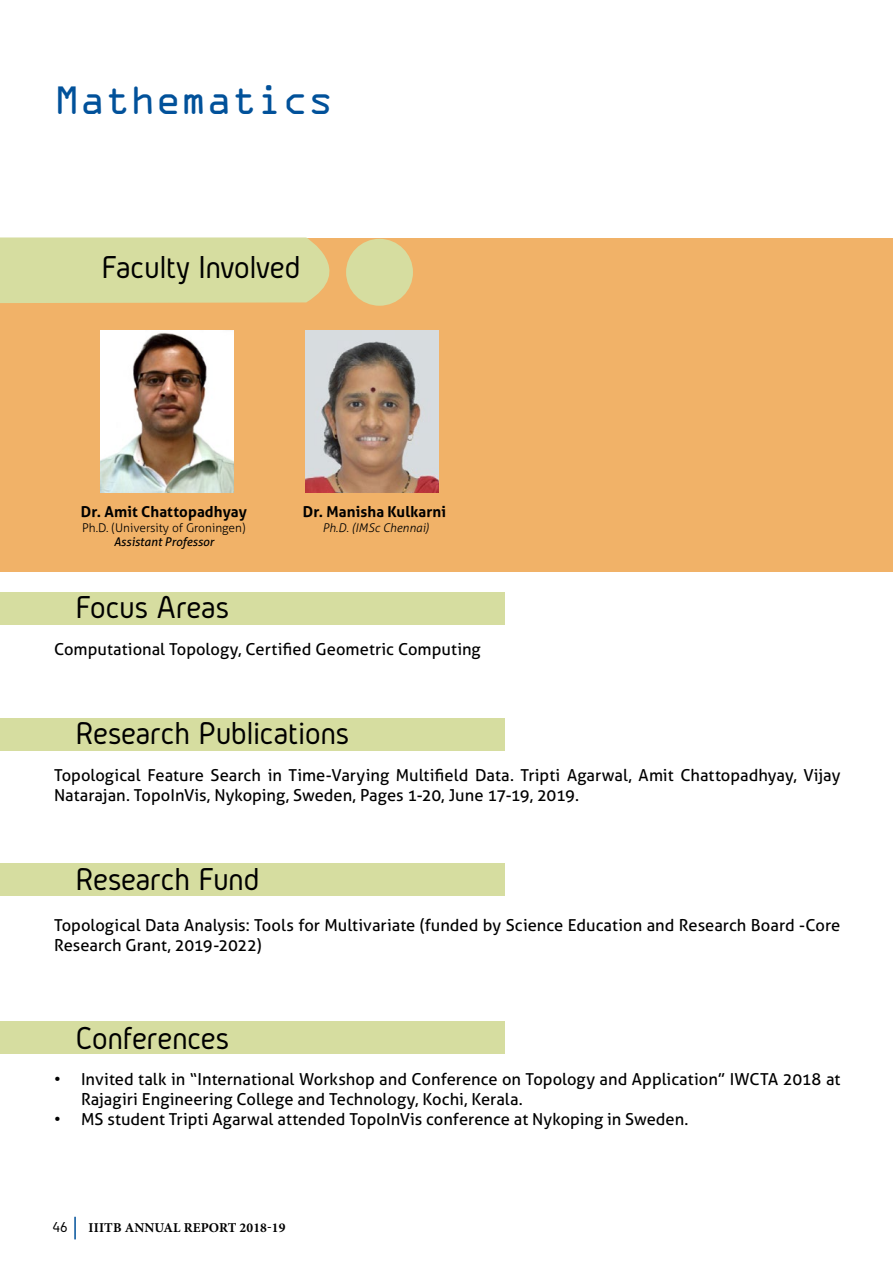
<style>
.page{position:relative;width:893px;height:1263px;background:#fff}
.page>*{position:absolute;margin:0;border:0;box-sizing:border-box;transform-origin:0 0}
.t1{font:42px "OCRA Extended";color:#01519a}
.t2{font:33px "Gidolinya";color:#000}
.t3{font:16.5px/19.8px "Aller";color:#000}
.t4{font:700 15px "Aller";letter-spacing:.01em;color:#000}
.t5{font:15px "Gidolinya";color:#000}
.t6{font:700 13.5px "Minion Pro";letter-spacing:.01em;color:#000}
.t7{font:300 12px "Aller";color:#000}
.t8{font:italic 12px "Aller";color:#000}
.t9{font:italic 300 12px "Aller";color:#000}
</style>
<div class="page">
<hr style="left:74px;top:1217px;width:2px;height:22px;background:#01519a">
<div style="left:0;top:238px;width:893px;height:334px;background:#f1b268"></div>
<div style="left:0;top:592px;width:504px;height:33px;background:#d6dda0"></div>
<div style="left:0;top:718px;width:504px;height:32px;background:#d6dda0"></div>
<div style="left:0;top:863px;width:504px;height:33px;background:#d6dda0"></div>
<div style="left:0;top:1021px;width:504px;height:33px;background:#d6dda0"></div>
<svg style="left:0;top:237px;width:353px;height:66px;background:#d8d99c"></svg>
<div style="left:346px;top:239px;width:67px;height:67px;background:#d6dda0;border-radius:50%"></div>
<img style="left:101px;top:330px;width:133px;height:162px">
<img style="left:305px;top:330px;width:134px;height:162px">
<h1 class="t1" style="left:54px;top:78px;width:281px">Mathematics</h1>
<h2 class="t2" style="left:102px;top:249px;width:200px">Faculty Involved</h2>
<p class="t4" style="left:81px;top:503px;width:168px">Dr. Amit Chattopadhyay</p>
<p class="t7" style="left:82px;top:520px;width:165px">Ph.D. (University of Groningen)</p>
<p class="t8" style="left:114px;top:534px;width:102px">Assistant Professor</p>
<p class="t4" style="left:303px;top:503px;width:145px">Dr. Manisha Kulkarni</p>
<p class="t9" style="left:322px;top:520px;width:108px">Ph.D. (IMSc Chennai)</p>
<h2 class="t2" style="left:76px;top:589px;width:155px">Focus Areas</h2>
<p class="t3" style="left:54px;top:639px;width:428px">Computational Topology, Certified Geometric Computing</p>
<h2 class="t2" style="left:76px;top:715px;width:275px">Research Publications</h2>
<p class="t3" style="left:54px;top:765px;width:788px">Topological Feature Search in Time-Varying Multifield Data. Tripti Agarwal, Amit Chattopadhyay, Vijay<br>Natarajan. TopoInVis, Nykoping, Sweden, Pages 1-20, June 17-19, 2019.</p>
<h2 class="t2" style="left:76px;top:861px;width:185px">Research Fund</h2>
<p class="t3" style="left:54px;top:915px;width:788px">Topological Data Analysis: Tools for Multivariate (funded by Science Education and Research Board -Core<br>Research Grant, 2019-2022)</p>
<h2 class="t2" style="left:76px;top:1020px;width:155px">Conferences</h2>
<p class="t3" style="left:81px;top:1070px;width:761px;text-indent:-27px">• Invited talk in “International Workshop and Conference on Topology and Application” IWCTA 2018 at<br>Rajagiri Engineering College and Technology, Kochi, Kerala.</p>
<p class="t3" style="left:54px;top:1109px;width:636px">• MS student Tripti Agarwal attended TopoInVis conference at Nykoping in Sweden.</p>
<p class="t5" style="left:52px;top:1219px;width:17px">46</p>
<p class="t6" style="left:89px;top:1218px;width:198px">IIITB ANNUAL REPORT 2018-19</p>
</div>
